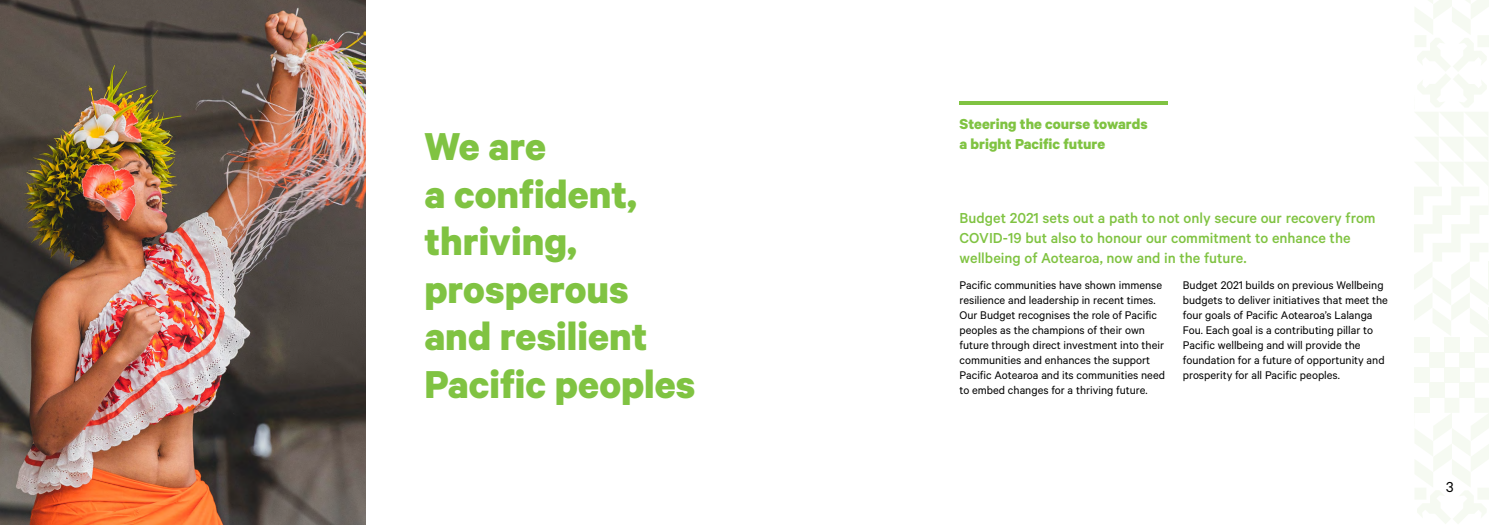
<style>
.page{position:relative;width:1489px;height:525px;background:#fff}
.page>*{position:absolute;margin:0;border:0;box-sizing:border-box;transform-origin:0 0}
.Section_Heading{font:700 43.75px/47.5px "Calibre";color:#80c342}
.Intro_Copy{font:500 16.25px/20px "Calibre";color:#80c342}
.t1{font:700 16.25px/20px "Calibre";color:#80c342}
.t2{font:16.25px "Calibre";color:#000}
.Body{font:12.5px/15px "Calibre";color:#000}
</style>
<div class="page">
<hr style="left:959px;top:101px;width:209px;height:4px;background:#80c342">
<img style="left:0;top:0;width:365px;height:524px">
<div style="left:1429px;top:382px;width:15px;height:15px;background:#f6faf2"></div>
<div style="left:1429px;top:352px;width:15px;height:15px;background:#f6faf2"></div>
<div style="left:1459px;top:382px;width:15px;height:15px;background:#f6faf2"></div>
<div style="left:1459px;top:352px;width:15px;height:15px;background:#f6faf2"></div>
<div style="left:1414px;top:367px;width:15px;height:15px;background:#f6faf2"></div>
<div style="left:1414px;top:337px;width:15px;height:15px;background:#f6faf2"></div>
<div style="left:1444px;top:367px;width:15px;height:15px;background:#f6faf2"></div>
<div style="left:1444px;top:337px;width:15px;height:15px;background:#f6faf2"></div>
<svg style="left:1474px;top:367px;width:14px;height:15px"></svg>
<div style="left:1474px;top:337px;width:14px;height:15px;background:#f6faf2"></div>
<svg style="left:1414px;top:397px;width:74px;height:127px"></svg>
<svg style="left:1414px;top:0;width:75px;height:336px"></svg>
<p class="Section_Heading" style="left:424px;top:121px;width:273px">We are<br>a confident, thriving, prosperous and resilient<br>Pacific peoples</p>
<h1 class="t1" style="left:959px;top:113px;width:190px">Steering the course towards a bright Pacific future</h1>
<p class="Intro_Copy" style="left:959px;top:208px;width:417px">Budget 2021 sets out a path to not only secure our recovery from<br>COVID-19 but also to honour our commitment to enhance the wellbeing of Aotearoa, now and in the future.</p>
<p class="Body" style="left:959px;top:277px;width:207px">Pacific communities have shown immense resilience and leadership in recent times.<br>Our Budget recognises the role of Pacific peoples as the champions of their own future through direct investment into their communities and enhances the support Pacific Aotearoa and its communities need to embed changes for a thriving future.</p>
<p class="Body" style="left:1182px;top:277px;width:207px">Budget 2021 builds on previous Wellbeing budgets to deliver initiatives that meet the four goals of Pacific Aotearoa’s Lalanga Fou. Each goal is a contributing pillar to Pacific wellbeing and will provide the foundation for a future of opportunity and prosperity for all Pacific peoples.</p>
<h2 class="t2" style="left:1445px;top:477px;width:9px">3</h2>
</div>
